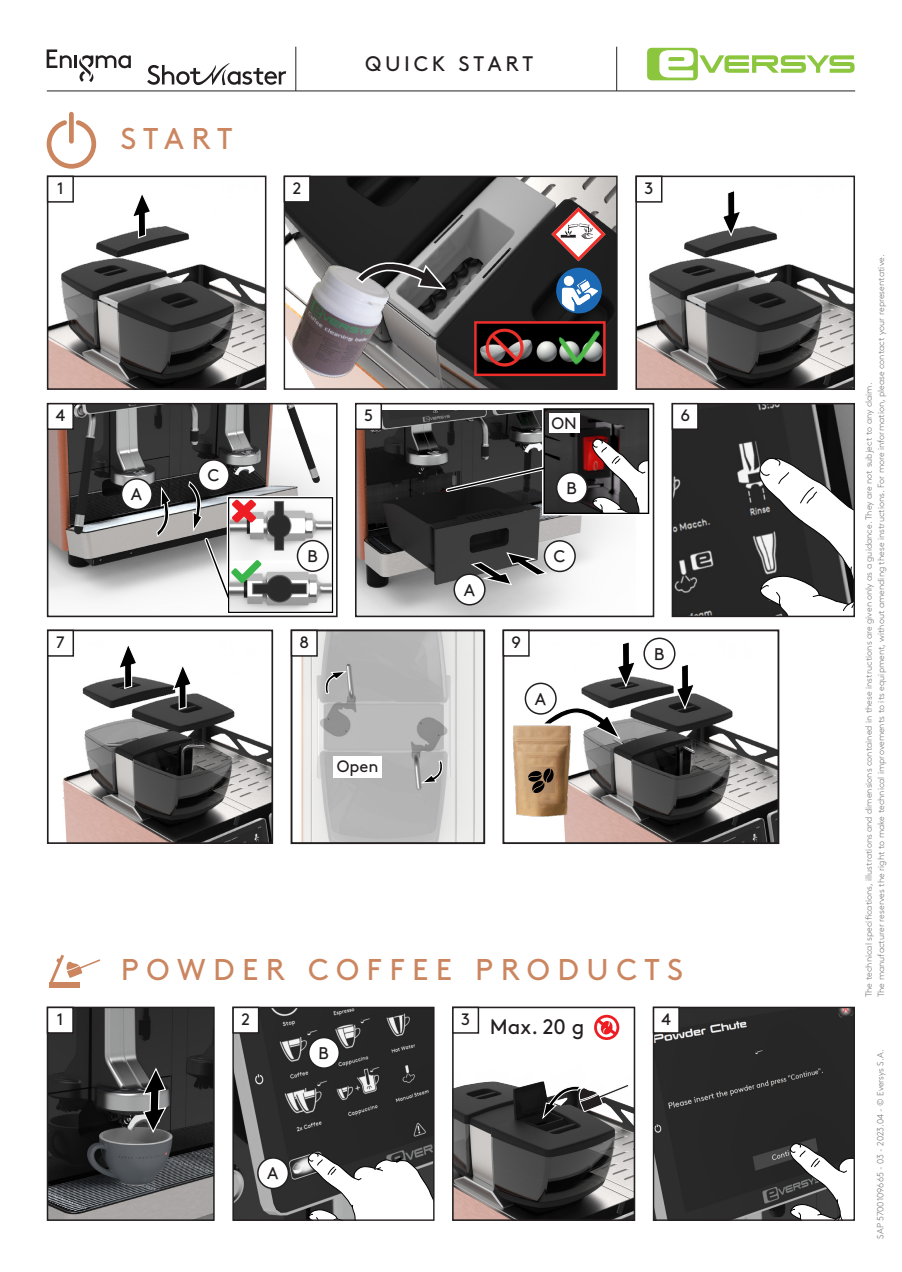
<style>
.page{position:relative;width:902px;height:1272px;background:#fff}
.page>*{position:absolute;margin:0;border:0;box-sizing:border-box;transform-origin:0 0}
.t1{font:30px "Brown Pro";letter-spacing:.25em;color:#cb8660}
.t2{font:21px "Brown Pro";letter-spacing:.175em;color:#231f20}
.t3{font:16.5px "Brown Pro";color:#231f20}
.t4{font:300 9px/12.5px "Brown Pro";color:#737677}
.t5{font:300 9px "Brown Pro";letter-spacing:-.005em;color:#727577}
</style>
<div class="page">
<hr style="left:47px;top:91px;width:808px;height:1px;background:#231f20">
<hr style="left:616px;top:47px;width:1px;height:44px;background:#231f20">
<hr style="left:295px;top:47px;width:1px;height:44px;background:#231f20">
<svg style="left:647px;top:48px;width:207px;height:32px"></svg>
<svg style="left:47px;top:49px;width:84px;height:33px"></svg>
<svg style="left:147px;top:63px;width:139px;height:22px"></svg>
<img style="left:234px;top:1008px;width:198px;height:210px">
<svg style="left:307px;top:1152px;width:125px;height:66px"></svg>
<div style="left:232px;top:1006px;width:202px;height:214px;border:1px solid #231f20"></div>
<div style="left:232px;top:1006px;width:27px;height:27px;background:#fff;border:2px solid #231f20"></div>
<div style="left:258px;top:1157px;width:30px;height:31px;background:#fff;border-radius:50%"></div>
<div style="left:257px;top:1156px;width:32px;height:33px;border:2px solid #231f20;border-radius:50%"></div>
<div style="left:308px;top:1037px;width:31px;height:31px;background:#fff;border-radius:50%"></div>
<div style="left:308px;top:1036px;width:32px;height:33px;border:2px solid #231f20;border-radius:50%"></div>
<img style="left:654px;top:1008px;width:198px;height:210px">
<svg style="left:789px;top:1143px;width:63px;height:75px"></svg>
<div style="left:652px;top:1006px;width:202px;height:214px;border:1px solid #231f20"></div>
<div style="left:652px;top:1006px;width:27px;height:27px;background:#fff;border:2px solid #231f20"></div>
<img style="left:50px;top:1009px;width:162px;height:208px">
<div style="left:47px;top:1006px;width:168px;height:214px;border:2px solid #231f20"></div>
<div style="left:47px;top:1006px;width:27px;height:27px;background:#fff;border:2px solid #231f20"></div>
<svg style="left:141px;top:1066px;width:26px;height:68px;background:#515152"></svg>
<img style="left:455px;top:1009px;width:177px;height:208px">
<div style="left:452px;top:1006px;width:183px;height:214px;border:2px solid #231f20"></div>
<div style="left:452px;top:1006px;width:27px;height:27px;background:#fff;border:2px solid #231f20"></div>
<svg style="left:594px;top:1014px;width:25px;height:27px"></svg>
<svg style="left:541px;top:1083px;width:88px;height:36px"></svg>
<div style="left:50px;top:982px;width:30px;height:5px;background:#cb8660"></div>
<svg style="left:50px;top:954px;width:50px;height:28px"></svg>
<img style="left:674px;top:406px;width:177px;height:208px">
<svg style="left:758px;top:458px;width:93px;height:156px"></svg>
<div style="left:671px;top:403px;width:183px;height:214px;border:2px solid #231f20"></div>
<div style="left:671px;top:403px;width:27px;height:27px;background:#fff;border:2px solid #231f20"></div>
<img style="left:358px;top:410px;width:254px;height:204px">
<div style="left:355px;top:403px;width:299px;height:214px;border:2px solid #231f20"></div>
<div style="left:355px;top:403px;width:27px;height:27px;background:#fff;border:2px solid #231f20"></div>
<div style="left:544px;top:540px;width:31px;height:31px;background:#fff;border-radius:50%"></div>
<div style="left:543px;top:540px;width:33px;height:32px;border:2px solid #231f20;border-radius:50%"></div>
<div style="left:454px;top:574px;width:31px;height:31px;background:#fff;border-radius:50%"></div>
<div style="left:453px;top:573px;width:32px;height:32px;border:2px solid #231f20;border-radius:50%"></div>
<img style="left:50px;top:406px;width:267px;height:195px">
<div style="left:47px;top:403px;width:290px;height:214px;border:2px solid #231f20"></div>
<div style="left:47px;top:403px;width:27px;height:27px;background:#fff;border:2px solid #231f20"></div>
<svg style="left:198px;top:460px;width:31px;height:30px"></svg>
<div style="left:197px;top:459px;width:33px;height:32px;border:2px solid #231f20;border-radius:50%"></div>
<div style="left:121px;top:478px;width:31px;height:31px;background:#fff;border-radius:50%"></div>
<div style="left:121px;top:478px;width:32px;height:32px;border:2px solid #231f20;border-radius:50%"></div>
<svg style="left:156px;top:485px;width:15px;height:59px"></svg>
<div style="left:69px;top:112px;width:5px;height:32px;border:2px solid #cb8660;border-radius:2px"></div>
<svg style="left:46px;top:119px;width:51px;height:50px"></svg>
<img style="left:293px;top:632px;width:189px;height:209px">
<div style="left:290px;top:629px;width:195px;height:215px;border:2px solid #231f20"></div>
<div style="left:333px;top:756px;width:48px;height:21px;background:#fff"></div>
<div style="left:291px;top:629px;width:27px;height:27px;background:#fff;border:2px solid #231f20"></div>
<svg style="left:324px;top:670px;width:23px;height:24px"></svg>
<svg style="left:420px;top:760px;width:24px;height:23px"></svg>
<img style="left:50px;top:656px;width:220px;height:185px">
<div style="left:47px;top:629px;width:226px;height:215px;border:2px solid #231f20"></div>
<svg style="left:117px;top:646px;width:21px;height:44px"></svg>
<svg style="left:172px;top:662px;width:21px;height:48px"></svg>
<div style="left:47px;top:629px;width:27px;height:27px;background:#fff;border:2px solid #231f20"></div>
<img style="left:505px;top:642px;width:271px;height:199px">
<div style="left:502px;top:629px;width:277px;height:215px;border:2px solid #231f20"></div>
<svg style="left:675px;top:662px;width:20px;height:49px"></svg>
<div style="left:502px;top:629px;width:27px;height:27px;background:#fff;border:2px solid #231f20"></div>
<img style="left:503px;top:721px;width:73px;height:104px">
<div style="left:526px;top:767px;width:28px;height:25px;background:#cba780"></div>
<svg style="left:528px;top:768px;width:25px;height:25px"></svg>
<svg style="left:525px;top:683px;width:31px;height:31px"></svg>
<div style="left:524px;top:682px;width:33px;height:32px;border:2px solid #231f20;border-radius:50%"></div>
<div style="left:644px;top:638px;width:31px;height:31px;background:#fff;border-radius:50%"></div>
<div style="left:643px;top:637px;width:32px;height:32px;border:2px solid #231f20;border-radius:50%"></div>
<img style="left:50px;top:226px;width:213px;height:161px">
<div style="left:47px;top:176px;width:219px;height:214px;border:2px solid #231f20"></div>
<svg style="left:131px;top:195px;width:21px;height:44px"></svg>
<div style="left:47px;top:176px;width:27px;height:27px;background:#fff;border:2px solid #231f20"></div>
<img style="left:638px;top:179px;width:213px;height:208px">
<div style="left:635px;top:176px;width:219px;height:214px;border:2px solid #231f20"></div>
<svg style="left:721px;top:189px;width:21px;height:49px"></svg>
<div style="left:635px;top:176px;width:27px;height:27px;background:#fff;border:2px solid #231f20"></div>
<img style="left:285px;top:178px;width:330px;height:210px">
<div style="left:283px;top:176px;width:334px;height:214px;border:1px solid #231f20"></div>
<svg style="left:551px;top:207px;width:54px;height:54px"></svg>
<svg style="left:474px;top:267px;width:131px;height:109px;background:#41373a"></svg>
<div style="left:283px;top:176px;width:27px;height:27px;background:#fff;border:2px solid #231f20"></div>
<img style="left:283px;top:254px;width:119px;height:136px">
<svg style="left:355px;top:260px;width:93px;height:30px;background:#676666"></svg>
<svg style="left:443px;top:408px;width:207px;height:107px;background:#555151"></svg>
<svg style="left:463px;top:550px;width:102px;height:45px"></svg>
<svg style="left:188px;top:469px;width:146px;height:144px"></svg>
<svg style="left:535px;top:642px;width:101px;height:98px"></svg>
<h1 class="t1" style="left:120px;top:116px;width:114px">START</h1>
<h2 class="t2" style="left:365px;top:48px;width:169px">QUICK START</h2>
<h3 class="t3" style="left:57px;top:176px;width:8px">1</h3>
<h3 class="t3" style="left:293px;top:176px;width:10px">2</h3>
<h3 class="t3" style="left:644px;top:176px;width:10px">3</h3>
<h3 class="t3" style="left:56px;top:403px;width:11px">4</h3>
<h3 class="t3" style="left:364px;top:403px;width:11px">5</h3>
<h3 class="t3" style="left:680px;top:403px;width:11px">6</h3>
<h3 class="t3" style="left:551px;top:410px;width:27px">ON</h3>
<h3 class="t3" style="left:56px;top:629px;width:10px">7</h3>
<h3 class="t3" style="left:299px;top:629px;width:11px">8</h3>
<h3 class="t3" style="left:511px;top:629px;width:11px">9</h3>
<h3 class="t3" style="left:337px;top:754px;width:43px">Open</h3>
<h1 class="t1" style="left:121px;top:947px;width:563px">POWDER COFFEE PRODUCTS</h1>
<h3 class="t3" style="left:241px;top:1006px;width:10px">2</h3>
<h3 class="t3" style="left:57px;top:1006px;width:8px">1</h3>
<h2 class="t2" style="left:461px;top:1010px;width:125px"><sup>3</sup> Max. 20 g</h2>
<h3 class="t3" style="left:661px;top:1006px;width:11px">4</h3>
<p class="t4" style="left:861px;top:997px;width:744px;rotate:-90deg">The technical speci cations, illustrations and dimensions contained in these instructions are given only as a guidance. They are not subject to any claim.<br>The manufacturer reserves the right to make technical improvements to its equipment, without amending these instructions. For more information, please contact your representative.</p>
<p class="t5" style="left:873px;top:1238px;width:190px;rotate:-90deg">SAP 5700109665 - 03 - 2023.04 - © Eversys S.A.</p>
</div>
